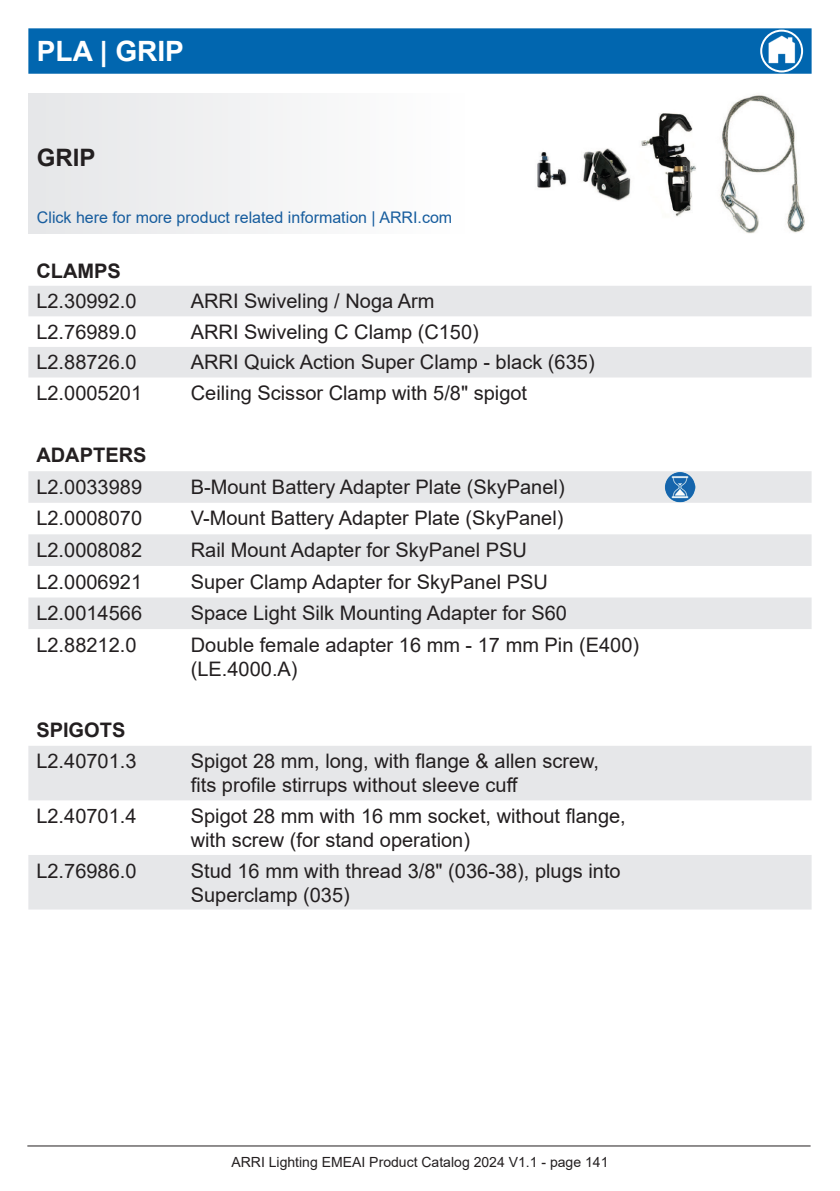
<style>
.page{position:relative;width:840px;height:1191px;background:#fff}
.page>*{position:absolute;margin:0;border:0;box-sizing:border-box;transform-origin:0 0}
.t1{font:700 28px "Arial";color:#fff}
.t2{font:700 24px "Arial";color:#231f20}
.t3{font:20px/24px "Arial";color:#231f20}
.t4{font:700 20px "Arial";color:#231f20}
.t5{font:16px "Arial";color:#175d9e}
.t6{font:14px "Arial";color:#231f20}
</style>
<div class="page">
<div style="left:28px;top:28px;width:783px;height:46px;background:#0166af;border:2px solid #0166af"></div>
<hr style="left:27px;top:1145px;width:783px;height:1px;background:#231f20">
<div style="left:759px;top:30px;width:43px;height:42px;border:2px solid #fff;border-radius:50%"></div>
<div style="left:28px;top:93px;width:783px;height:140px;background:linear-gradient(to bottom,#f4f4f5,#f4f4f5)"></div>
<img style="left:533px;top:93px;width:278px;height:140px">
<img style="left:759px;top:31px;width:53px;height:37px">
<svg style="left:28px;top:286px;width:783px;height:623px"></svg>
<img style="left:663px;top:471px;width:32px;height:32px">
<h1 class="t1" style="left:37px;top:32px;width:148px">PLA | GRIP</h1>
<p class="t2" style="left:37px;top:140px;width:60px">GRIP</p>
<p class="t5" style="left:37px;top:206px;width:416px">Click here for more product related information | ARRI.com</p>
<p class="t4" style="left:36px;top:257px;width:86px">CLAMPS</p>
<p class="t3" style="left:36px;top:289px;width:102px">L2.30992.0</p>
<p class="t3" style="left:191px;top:289px;width:245px">ARRI Swiveling / Noga Arm</p>
<p class="t3" style="left:36px;top:320px;width:102px">L2.76989.0</p>
<p class="t3" style="left:191px;top:320px;width:289px">ARRI Swiveling C Clamp (C150)</p>
<p class="t3" style="left:36px;top:350px;width:102px">L2.88726.0</p>
<p class="t3" style="left:191px;top:350px;width:405px">ARRI Quick Action Super Clamp - black (635)</p>
<p class="t3" style="left:36px;top:381px;width:107px">L2.0005201</p>
<p class="t3" style="left:191px;top:381px;width:338px">Ceiling Scissor Clamp with 5/8" spigot</p>
<p class="t4" style="left:36px;top:441px;width:112px">ADAPTERS</p>
<p class="t3" style="left:36px;top:474px;width:107px">L2.0033989</p>
<p class="t3" style="left:191px;top:474px;width:375px">B-Mount Battery Adapter Plate (SkyPanel)</p>
<p class="t3" style="left:36px;top:506px;width:107px">L2.0008070</p>
<p class="t3" style="left:191px;top:506px;width:374px">V-Mount Battery Adapter Plate (SkyPanel)</p>
<p class="t3" style="left:36px;top:538px;width:107px">L2.0008082</p>
<p class="t3" style="left:191px;top:538px;width:337px">Rail Mount Adapter for SkyPanel PSU</p>
<p class="t3" style="left:36px;top:569px;width:107px">L2.0006921</p>
<p class="t3" style="left:191px;top:569px;width:358px">Super Clamp Adapter for SkyPanel PSU</p>
<p class="t3" style="left:36px;top:601px;width:107px">L2.0014566</p>
<p class="t3" style="left:191px;top:601px;width:377px">Space Light Silk Mounting Adapter for S60</p>
<p class="t3" style="left:36px;top:632px;width:102px">L2.88212.0</p>
<p class="t3" style="left:191px;top:632px;width:449px">Double female adapter 16 mm - 17 mm Pin (E400) (LE.4000.A)</p>
<p class="t4" style="left:36px;top:715px;width:90px">SPIGOTS</p>
<p class="t3" style="left:36px;top:749px;width:102px">L2.40701.3</p>
<p class="t3" style="left:191px;top:749px;width:409px">Spigot 28 mm, long, with flange &amp; allen screw, fits profile stirrups without sleeve cuff</p>
<p class="t3" style="left:36px;top:803px;width:102px">L2.40701.4</p>
<p class="t3" style="left:191px;top:803px;width:436px">Spigot 28 mm with 16 mm socket, without flange, with screw (for stand operation)</p>
<p class="t3" style="left:36px;top:858px;width:102px">L2.76986.0</p>
<p class="t3" style="left:191px;top:858px;width:431px">Stud 16 mm with thread 3/8" (036-38), plugs into<br>Superclamp (035)</p>
<p class="t6" style="left:231px;top:1152px;width:378px">ARRI Lighting EMEAI Product Catalog 2024 V1.1 - page 141</p>
</div>
